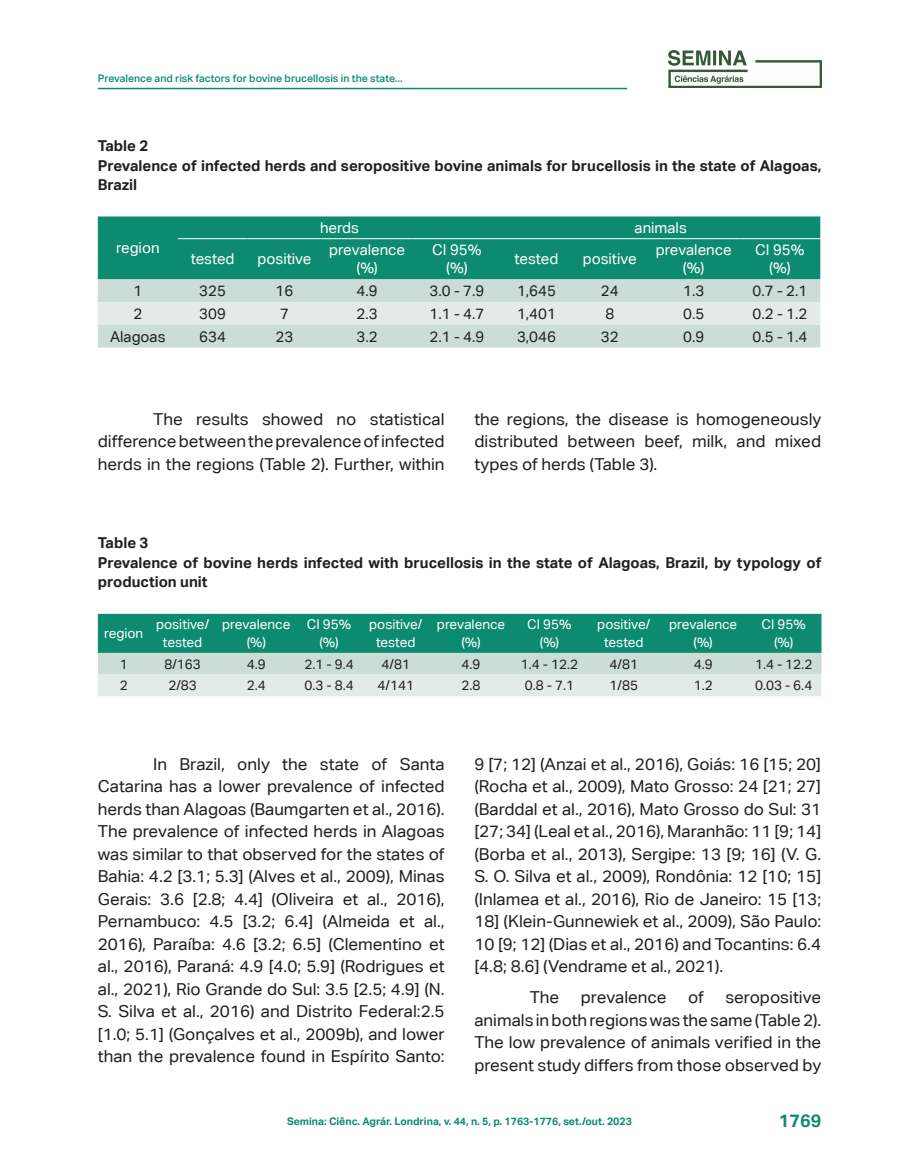
<style>
.page{position:relative;width:919px;height:1174px;background:#fff}
.page>*{position:absolute;margin:0;border:0;box-sizing:border-box;transform-origin:0 0}
.t1{font:700 18px "Aktiv Grotesk Corp";color:#0d8b70}
.corpo_do_texto{font:16.5px/22.5px "Aktiv Grotesk Corp";color:#231f20;text-align:justify}
.título_Tabela{font:700 15px/19.5px "Aktiv Grotesk Corp";color:#231f20}
.texto_tabela{font:15px "Aktiv Grotesk Corp";color:#231f20}
.texto_tabela-2{font:15px/18px "Aktiv Grotesk Corp";color:#fff;text-align:center}
.texto_tabela-3{font:13.5px/18px "Aktiv Grotesk Corp";color:#fff;text-align:center}
.texto_tabela-4{font:13.5px "Aktiv Grotesk Corp";color:#231f20}
.t2{font:700 10.5px "Aktiv Grotesk Corp";color:#0d8b70}
.t3{font:500 10.5px "Aktiv Grotesk Corp";color:#0d8b70}
</style>
<div class="page">
<hr style="left:98px;top:88px;width:529px;height:1px;background:#0d8b70">
<img style="left:668px;top:50px;width:153px;height:38px">
<div style="left:98px;top:217px;width:722px;height:62px;background:#0d8b70"></div>
<div style="left:98px;top:279px;width:722px;height:68px;background:#cbddd6"></div>
<div style="left:98px;top:302px;width:722px;height:23px;background:#e3ebe8"></div>
<hr style="left:178px;top:238px;width:69px;height:1px;background:#fff">
<hr style="left:247px;top:238px;width:74px;height:1px;background:#fff">
<hr style="left:321px;top:238px;width:91px;height:1px;background:#fff">
<hr style="left:412px;top:238px;width:89px;height:1px;background:#fff">
<hr style="left:501px;top:238px;width:70px;height:1px;background:#fff">
<hr style="left:571px;top:238px;width:76px;height:1px;background:#fff">
<hr style="left:647px;top:238px;width:92px;height:1px;background:#fff">
<hr style="left:739px;top:238px;width:81px;height:1px;background:#fff">
<svg style="left:98px;top:614px;width:723px;height:82px;background:#77b9aa"></svg>
<p class="t3" style="left:98px;top:72px;width:306px">Prevalence and risk factors for bovine brucellosis in the state...</p>
<p class="título_Tabela" style="left:98px;top:136px;width:52px">Table 2</p>
<p class="título_Tabela" style="left:98px;top:155px;width:725px">Prevalence of infected herds and seropositive bovine animals for brucellosis in the state of Alagoas,<br>Brazil</p>
<p class="texto_tabela-2" style="left:116px;top:239px;width:45px">region</p>
<p class="texto_tabela-2" style="left:320px;top:218px;width:40px">herds</p>
<p class="texto_tabela-2" style="left:634px;top:218px;width:54px">animals</p>
<p class="texto_tabela-2" style="left:191px;top:250px;width:45px">tested</p>
<p class="texto_tabela-2" style="left:257px;top:250px;width:55px">positive</p>
<p class="texto_tabela-2" style="left:329px;top:241px;width:77px">prevalence (%)</p>
<p class="texto_tabela-2" style="left:432px;top:241px;width:51px">CI 95%</p>
<p class="texto_tabela-2" style="left:446px;top:259px;width:23px">(%)</p>
<p class="texto_tabela-2" style="left:514px;top:250px;width:45px">tested</p>
<p class="texto_tabela-2" style="left:582px;top:250px;width:55px">positive</p>
<p class="texto_tabela-2" style="left:655px;top:241px;width:77px">prevalence (%)</p>
<p class="texto_tabela-2" style="left:755px;top:241px;width:51px">CI 95%</p>
<p class="texto_tabela-2" style="left:769px;top:259px;width:23px">(%)</p>
<p class="texto_tabela" style="left:133px;top:282px;width:10px">1</p>
<p class="texto_tabela" style="left:199px;top:282px;width:28px">325</p>
<p class="texto_tabela" style="left:275px;top:282px;width:19px">16</p>
<p class="texto_tabela" style="left:356px;top:282px;width:23px">4.9</p>
<p class="texto_tabela" style="left:429px;top:282px;width:56px">3.0 - 7.9</p>
<p class="texto_tabela" style="left:517px;top:282px;width:40px">1,645</p>
<p class="texto_tabela" style="left:601px;top:282px;width:19px">24</p>
<p class="texto_tabela" style="left:683px;top:282px;width:23px">1.3</p>
<p class="texto_tabela" style="left:752px;top:282px;width:56px">0.7 - 2.1</p>
<p class="texto_tabela" style="left:133px;top:305px;width:10px">2</p>
<p class="texto_tabela" style="left:199px;top:305px;width:28px">309</p>
<p class="texto_tabela" style="left:280px;top:305px;width:10px">7</p>
<p class="texto_tabela" style="left:356px;top:305px;width:23px">2.3</p>
<p class="texto_tabela" style="left:429px;top:305px;width:56px">1.1 - 4.7</p>
<p class="texto_tabela" style="left:517px;top:305px;width:40px">1,401</p>
<p class="texto_tabela" style="left:605px;top:305px;width:10px">8</p>
<p class="texto_tabela" style="left:683px;top:305px;width:23px">0.5</p>
<p class="texto_tabela" style="left:752px;top:305px;width:56px">0.2 - 1.2</p>
<p class="texto_tabela" style="left:110px;top:327px;width:57px">Alagoas</p>
<p class="texto_tabela" style="left:199px;top:327px;width:28px">634</p>
<p class="texto_tabela" style="left:275px;top:327px;width:19px">23</p>
<p class="texto_tabela" style="left:356px;top:327px;width:23px">3.2</p>
<p class="texto_tabela" style="left:429px;top:327px;width:56px">2.1 - 4.9</p>
<p class="texto_tabela" style="left:517px;top:327px;width:40px">3,046</p>
<p class="texto_tabela" style="left:601px;top:327px;width:19px">32</p>
<p class="texto_tabela" style="left:683px;top:327px;width:23px">0.9</p>
<p class="texto_tabela" style="left:752px;top:327px;width:56px">0.5 - 1.4</p>
<p class="corpo_do_texto" style="left:98px;top:407px;width:348px;text-indent:55px">The results showed no statistical difference between the prevalence of infected herds in the regions (Table 2). Further, within</p>
<p class="corpo_do_texto" style="left:474px;top:407px;width:348px">the regions, the disease is homogeneously distributed between beef, milk, and mixed types of herds (Table 3).</p>
<p class="título_Tabela" style="left:98px;top:533px;width:52px">Table 3</p>
<p class="título_Tabela" style="left:98px;top:552px;width:725px">Prevalence of bovine herds infected with brucellosis in the state of Alagoas, Brazil, by typology of production unit</p>
<p class="texto_tabela-3" style="left:104px;top:624px;width:41px">region</p>
<p class="texto_tabela-3" style="left:156px;top:615px;width:55px">positive/ tested</p>
<p class="texto_tabela-3" style="left:222px;top:615px;width:70px">prevalence (%)</p>
<p class="texto_tabela-3" style="left:307px;top:615px;width:46px">CI 95%</p>
<p class="texto_tabela-3" style="left:369px;top:615px;width:55px">positive/ tested</p>
<p class="texto_tabela-3" style="left:437px;top:615px;width:70px">prevalence (%)</p>
<p class="texto_tabela-3" style="left:527px;top:615px;width:46px">CI 95% (%)</p>
<p class="texto_tabela-3" style="left:597px;top:615px;width:55px">positive/ tested</p>
<p class="texto_tabela-3" style="left:669px;top:615px;width:70px">prevalence (%)</p>
<p class="texto_tabela-3" style="left:761px;top:615px;width:46px">CI 95% (%)</p>
<p class="texto_tabela-3" style="left:319px;top:633px;width:21px">(%)</p>
<p class="texto_tabela-4" style="left:120px;top:656px;width:9px">1</p>
<p class="texto_tabela-4" style="left:164px;top:656px;width:38px">8/163</p>
<p class="texto_tabela-4" style="left:247px;top:656px;width:21px">4.9</p>
<p class="texto_tabela-4" style="left:304px;top:656px;width:51px">2.1 - 9.4</p>
<p class="texto_tabela-4" style="left:381px;top:656px;width:30px">4/81</p>
<p class="texto_tabela-4" style="left:461px;top:656px;width:21px">4.9</p>
<p class="texto_tabela-4" style="left:520px;top:656px;width:59px">1.4 - 12.2</p>
<p class="texto_tabela-4" style="left:609px;top:656px;width:30px">4/81</p>
<p class="texto_tabela-4" style="left:693px;top:656px;width:21px">4.9</p>
<p class="texto_tabela-4" style="left:755px;top:656px;width:59px">1.4 - 12.2</p>
<p class="texto_tabela-4" style="left:120px;top:677px;width:9px">2</p>
<p class="texto_tabela-4" style="left:168px;top:677px;width:30px">2/83</p>
<p class="texto_tabela-4" style="left:247px;top:677px;width:21px">2.4</p>
<p class="texto_tabela-4" style="left:304px;top:677px;width:51px">0.3 - 8.4</p>
<p class="texto_tabela-4" style="left:377px;top:677px;width:38px">4/141</p>
<p class="texto_tabela-4" style="left:461px;top:677px;width:21px">2.8</p>
<p class="texto_tabela-4" style="left:524px;top:677px;width:51px">0.8 - 7.1</p>
<p class="texto_tabela-4" style="left:609px;top:677px;width:30px">1/85</p>
<p class="texto_tabela-4" style="left:693px;top:677px;width:21px">1.2</p>
<p class="texto_tabela-4" style="left:755px;top:677px;width:59px">0.03 - 6.4</p>
<p class="corpo_do_texto" style="left:98px;top:752px;width:348px;text-indent:55px">In Brazil, only the state of Santa Catarina has a lower prevalence of infected herds than Alagoas (Baumgarten et al., 2016).<br>The prevalence of infected herds in Alagoas was similar to that observed for the states of Bahia: 4.2 [3.1; 5.3] (Alves et al., 2009), Minas Gerais: 3.6 [2.8; 4.4] (Oliveira et al., 2016), Pernambuco: 4.5 [3.2; 6.4] (Almeida et al., 2016), Paraíba: 4.6 [3.2; 6.5] (Clementino et al., 2016), Paraná: 4.9 [4.0; 5.9] (Rodrigues et al., 2021), Rio Grande do Sul: 3.5 [2.5; 4.9] (N.<br>S. Silva et al., 2016) and Distrito Federal:2.5 [1.0; 5.1] (Gonçalves et al., 2009b), and lower than the prevalence found in Espírito Santo:</p>
<p class="corpo_do_texto" style="left:474px;top:752px;width:348px">9 [7; 12] (Anzai et al., 2016), Goiás: 16 [15; 20] (Rocha et al., 2009), Mato Grosso: 24 [21; 27] (Barddal et al., 2016), Mato Grosso do Sul: 31 [27; 34] (Leal et al., 2016), Maranhão: 11 [9; 14] (Borba et al., 2013), Sergipe: 13 [9; 16] (V. G.<br>S. O. Silva et al., 2009), Rondônia: 12 [10; 15] (Inlamea et al., 2016), Rio de Janeiro: 15 [13; 18] (Klein-Gunnewiek et al., 2009), São Paulo:<br>10 [9; 12] (Dias et al., 2016) and Tocantins: 6.4 [4.8; 8.6] (Vendrame et al., 2021).</p>
<p class="corpo_do_texto" style="left:529px;top:986px;width:31px">The</p>
<p class="corpo_do_texto" style="left:580px;top:986px;width:87px">prevalence</p>
<p class="corpo_do_texto" style="left:688px;top:986px;width:17px">of</p>
<p class="corpo_do_texto" style="left:474px;top:986px;width:348px;text-indent:251px">seropositive animals in both regions was the same (Table 2).<br>The low prevalence of animals verified in the present study differs from those observed by</p>
<p class="t2" style="left:287px;top:1114px;width:346px">Semina: Ciênc. Agrár. Londrina, v. 44, n. 5, p. 1763-1776, set./out. 2023</p>
<p class="t1" style="left:778px;top:1109px;width:44px">1769</p>
</div>
